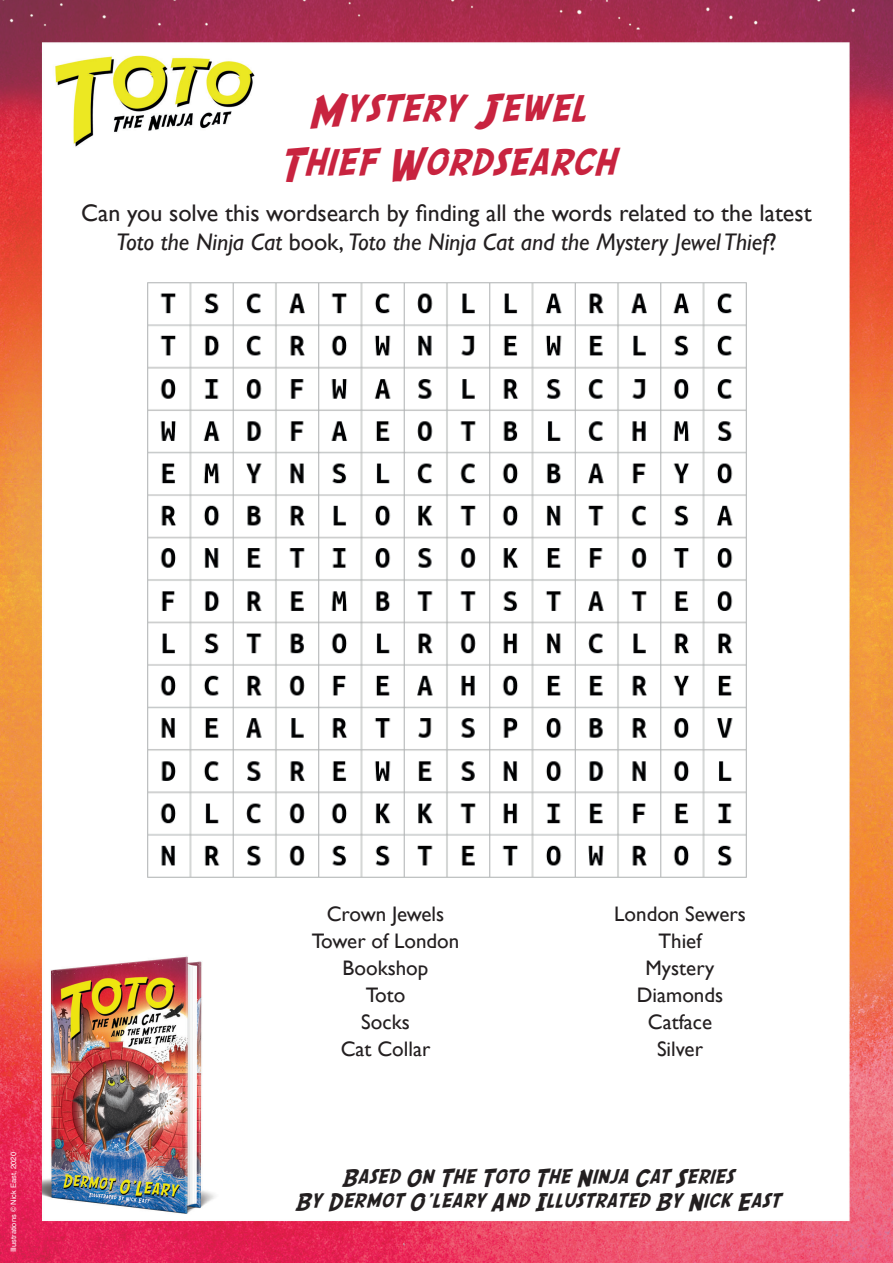
<style>
.page{position:relative;width:893px;height:1263px;background:#fff}
.page>*{position:absolute;margin:0;border:0;box-sizing:border-box;transform-origin:0 0}
.t1{font:45px/54px "SF Comic Script";color:#c8233f;text-align:center}
.t2{font:24px/28.8px "Gill Sans";color:#231f20;text-align:center}
.t3{font:24px/24px "SF Comic Script";color:#231f20;text-align:center}
.t4{font:21px/27px "Gill Sans";color:#231f20;text-align:center}
.t5{font:7.5px "Helvetica";color:#fff}
.s1{font-style:italic}
</style>
<div class="page">
<img style="left:0;top:0;width:893px;height:1263px">
<img style="left:143px;top:276px;width:607px;height:606px">
<h1 class="t1" style="left:279px;top:82px;width:337px">Mystery Jewel<br>Thief Wordsearch</h1>
<p class="t2" style="left:81px;top:198px;width:732px">Can you solve this wordsearch by finding all the words related to the latest<br><span class="s1">Toto the Ninja Cat</span> book, <span class="s1">Toto the Ninja Cat and the Mystery Jewel Thief</span>?</p>
<p class="t5" style="left:8px;top:1252px;width:102px;rotate:-90deg">Illustrations © Nick East, 2020</p>
<p class="t4" style="left:312px;top:900px;width:149px">Crown Jewels<br>Tower of London<br>Bookshop<br>Toto<br>Socks<br>Cat Collar</p>
<p class="t4" style="left:614px;top:900px;width:133px">London Sewers<br>Thief<br>Mystery<br>Diamonds<br>Catface<br>Silver</p>
<p class="t3" style="left:295px;top:1164px;width:486px">Based On The Toto The Ninja Cat Series<br>By Dermot O’leary And Illustrated By Nick East</p>
</div>
